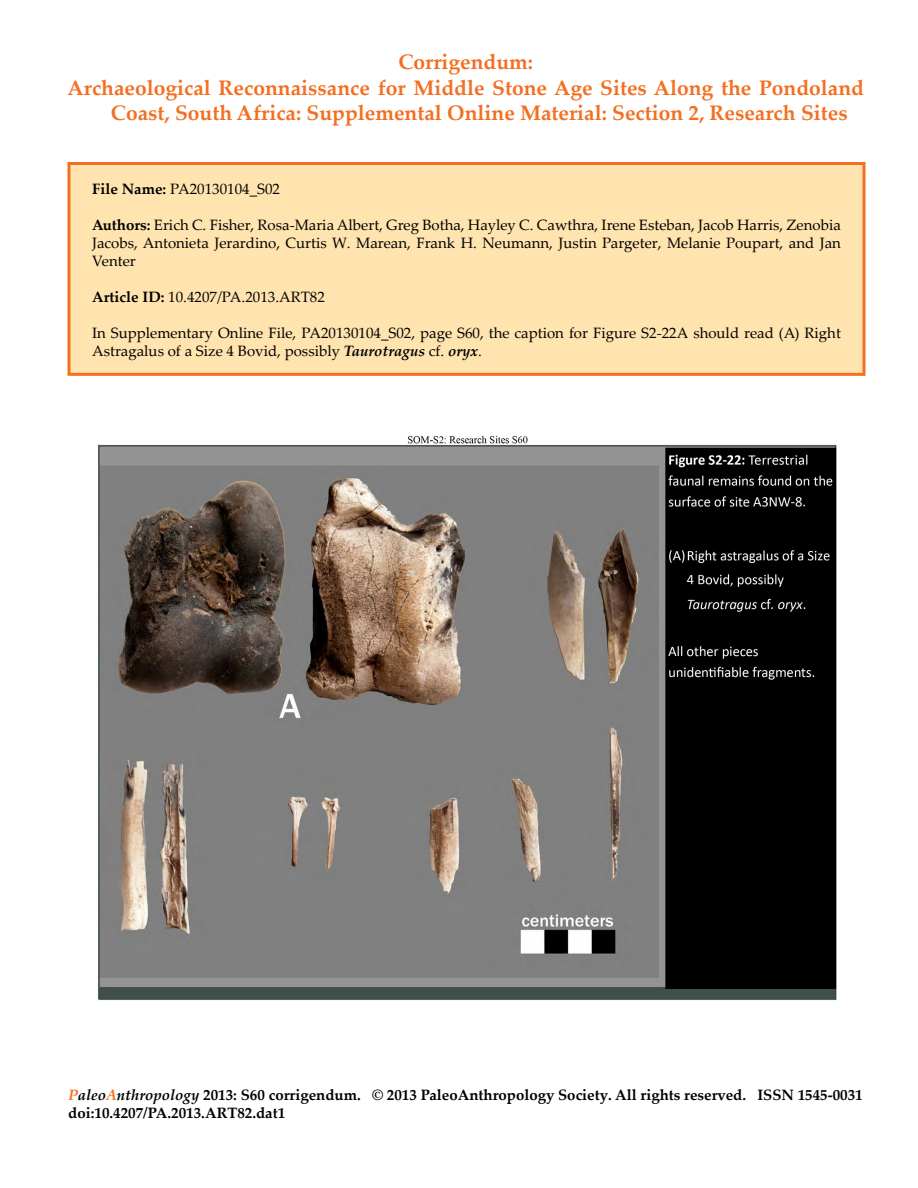
<style>
.page{position:relative;width:918px;height:1188px;background:#fff}
.page>*{position:absolute;margin:0;border:0;box-sizing:border-box;transform-origin:0 0}
.t1{font:700 21px "Palatino Linotype";color:#f36f21}
.t2{font:15px/18px "Palatino Linotype";color:#000;text-align:justify}
.t3{font:700 15px/18px "Palatino Linotype";color:#000}
.s1{font-weight:700}
.s2{font-weight:700;font-style:italic}
.s3{font-style:italic;color:#f36f21}
.s4{font-style:italic}
</style>
<div class="page">
<div style="left:69px;top:164px;width:795px;height:210px;background:#ffe4af"></div>
<div style="left:68px;top:162px;width:798px;height:214px;border:3px solid #f36f21"></div>
<img style="left:98px;top:435px;width:739px;height:566px">
<h1 class="t1" style="left:398px;top:47px;width:136px">Corrigendum:</h1>
<h1 class="t1" style="left:67px;top:73px;width:798px">Archaeological Reconnaissance for Middle Stone Age Sites Along the Pondoland</h1>
<h1 class="t1" style="left:111px;top:98px;width:738px">Coast, South Africa: Supplemental Online Material: Section 2, Research Sites</h1>
<p class="t2" style="left:92px;top:179px;width:190px"><span class="s1">File Name:</span> PA20130104_S02</p>
<p class="t2" style="left:92px;top:215px;width:750px"><span class="s1">Authors:</span> Erich C. Fisher, Rosa-Maria Albert, Greg Botha, Hayley C. Cawthra, Irene Esteban, Jacob Harris, Zenobia Jacobs, Antonieta Jerardino, Curtis W. Marean, Frank H. Neumann, Justin Pargeter, Melanie Poupart, and Jan Venter</p>
<p class="t2" style="left:92px;top:287px;width:234px"><span class="s1">Article ID:</span> 10.4207/PA.2013.ART82</p>
<p class="t2" style="left:92px;top:323px;width:750px">In Supplementary Online File, PA20130104_S02, page S60, the caption for Figure S2-22A should read (A) Right<br>Astragalus of a Size 4 Bovid, possibly <span class="s2">Taurotragus</span> cf. <span class="s2">oryx</span>.</p>
<p class="t3" style="left:68px;top:1086px;width:796px"><span class="s3">P</span><span class="s4">aleo</span><span class="s3">A</span><span class="s4">nthropology</span> 2013: S60 corrigendum. © 2013 PaleoAnthropology Society. All rights reserved. ISSN 1545-0031 doi:10.4207/PA.2013.ART82.dat1</p>
</div>
